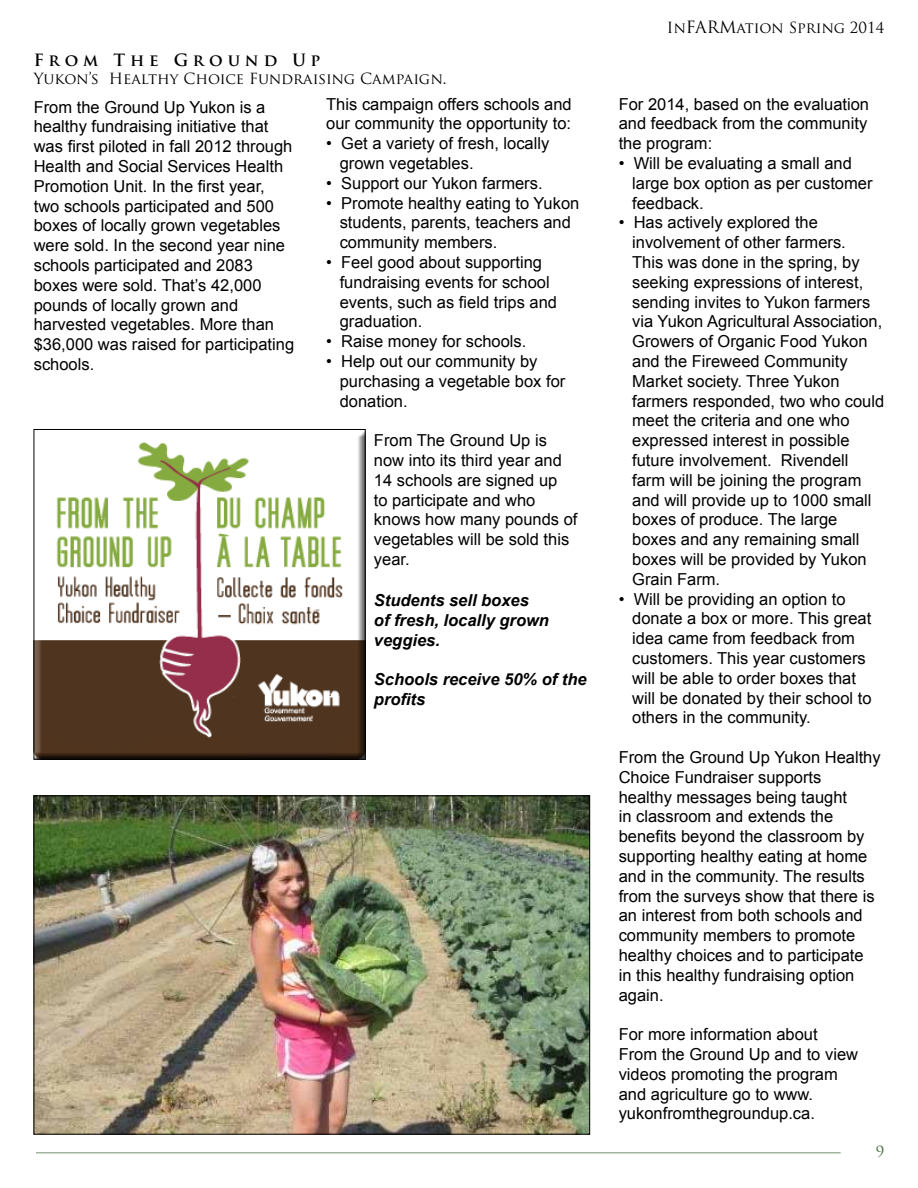
<style>
.page{position:relative;width:918px;height:1188px;background:#fff}
.page>*{position:absolute;margin:0;border:0;box-sizing:border-box;transform-origin:0 0}
.t1{font:16.5px/19.8px "Arial";color:#000}
.t2{font:italic 700 16.5px/19.8px "Arial";color:#000}
.t3{font:700 16.5px "Trajan Pro";letter-spacing:.295em;color:#000}
.t4{font:15px "Trajan Pro";color:#000}
.t5{font:15px "Trajan Pro";color:#406c3a}
.s1{font-size:16.5px}
</style>
<div class="page">
<hr style="left:36px;top:1152px;width:805px;height:2px;background:#406c3a">
<div style="left:34px;top:430px;width:331px;height:329px;background:#000;opacity:.75"></div>
<div style="left:34px;top:429px;width:331px;height:330px;border:1px solid #000"></div>
<img style="left:36px;top:798px;width:552px;height:334px">
<p class="t3" style="left:34px;top:50px;width:288px">From The Ground Up</p>
<p class="t4" style="left:34px;top:69px;width:414px">Yukon’s Healthy Choice Fundraising Campaign.</p>
<p class="t1" style="left:34px;top:97px;width:262px">From the Ground Up Yukon is a healthy fundraising initiative that was first piloted in fall 2012 through<br>Health and Social Services Health<br>Promotion Unit. In the first year, two schools participated and 500 boxes of locally grown vegetables were sold. In the second year nine schools participated and 2083 boxes were sold. That’s 42,000 pounds of locally grown and harvested vegetables. More than $36,000 was raised for participating schools.</p>
<p class="t1" style="left:326px;top:94px;width:247px">This campaign offers schools and our community the opportunity to:</p>
<p class="t1" style="left:340px;top:134px;width:211px;text-indent:-13px">• Get a variety of fresh, locally grown vegetables.</p>
<p class="t1" style="left:326px;top:173px;width:218px">• Support our Yukon farmers.</p>
<p class="t1" style="left:340px;top:193px;width:241px;text-indent:-13px">• Promote healthy eating to Yukon students, parents, teachers and community members.</p>
<p class="t1" style="left:340px;top:252px;width:219px;text-indent:-13px">• Feel good about supporting fundraising events for school events, such as field trips and graduation.</p>
<p class="t1" style="left:326px;top:332px;width:202px">• Raise money for schools.</p>
<p class="t1" style="left:340px;top:351px;width:227px;text-indent:-13px">• Help out our community by purchasing a vegetable box for donation.</p>
<p class="t1" style="left:374px;top:431px;width:205px">From The Ground Up is now into its third year and<br>14 schools are signed up<br>to participate and who knows how many pounds of vegetables will be sold this year.</p>
<p class="t2" style="left:374px;top:591px;width:177px">Students sell boxes<br>of fresh, locally grown veggies.</p>
<p class="t2" style="left:374px;top:670px;width:214px">Schools receive 50% of the profits</p>
<p class="t4" style="left:667px;top:18px;width:219px">In<span class="s1">FARM</span>ation Spring 2014</p>
<p class="t1" style="left:619px;top:94px;width:252px;text-align:justify">For 2014, based on the evaluation and feedback from the community the program:</p>
<p class="t1" style="left:632px;top:153px;width:242px;text-indent:-13px">• Will be evaluating a small and large box option as per customer feedback.</p>
<p class="t1" style="left:632px;top:213px;width:253px;text-indent:-13px">• Has actively explored the involvement of other farmers.<br>This was done in the spring, by seeking expressions of interest, sending invites to Yukon farmers via Yukon Agricultural Association,<br>Growers of Organic Food Yukon and the Fireweed Community<br>Market society. Three Yukon farmers responded, two who could meet the criteria and one who expressed interest in possible future involvement. Rivendell farm will be joining the program and will provide up to 1000 small boxes of produce. The large boxes and any remaining small boxes will be provided by Yukon<br>Grain Farm.</p>
<p class="t1" style="left:632px;top:589px;width:241px;text-indent:-13px">• Will be providing an option to donate a box or more. This great idea came from feedback from customers. This year customers will be able to order boxes that will be donated by their school to others in the community.</p>
<p class="t1" style="left:619px;top:747px;width:263px">From the Ground Up Yukon Healthy<br>Choice Fundraiser supports<br>healthy messages being taught<br>in classroom and extends the benefits beyond the classroom by supporting healthy eating at home and in the community. The results from the surveys show that there is an interest from both schools and community members to promote healthy choices and to participate<br>in this healthy fundraising option again.</p>
<p class="t1" style="left:619px;top:1025px;width:241px">For more information about<br>From the Ground Up and to view videos promoting the program and agriculture go to www. yukonfromthegroundup.ca.</p>
<p class="t5" style="left:876px;top:1142px;width:10px">9</p>
</div>
